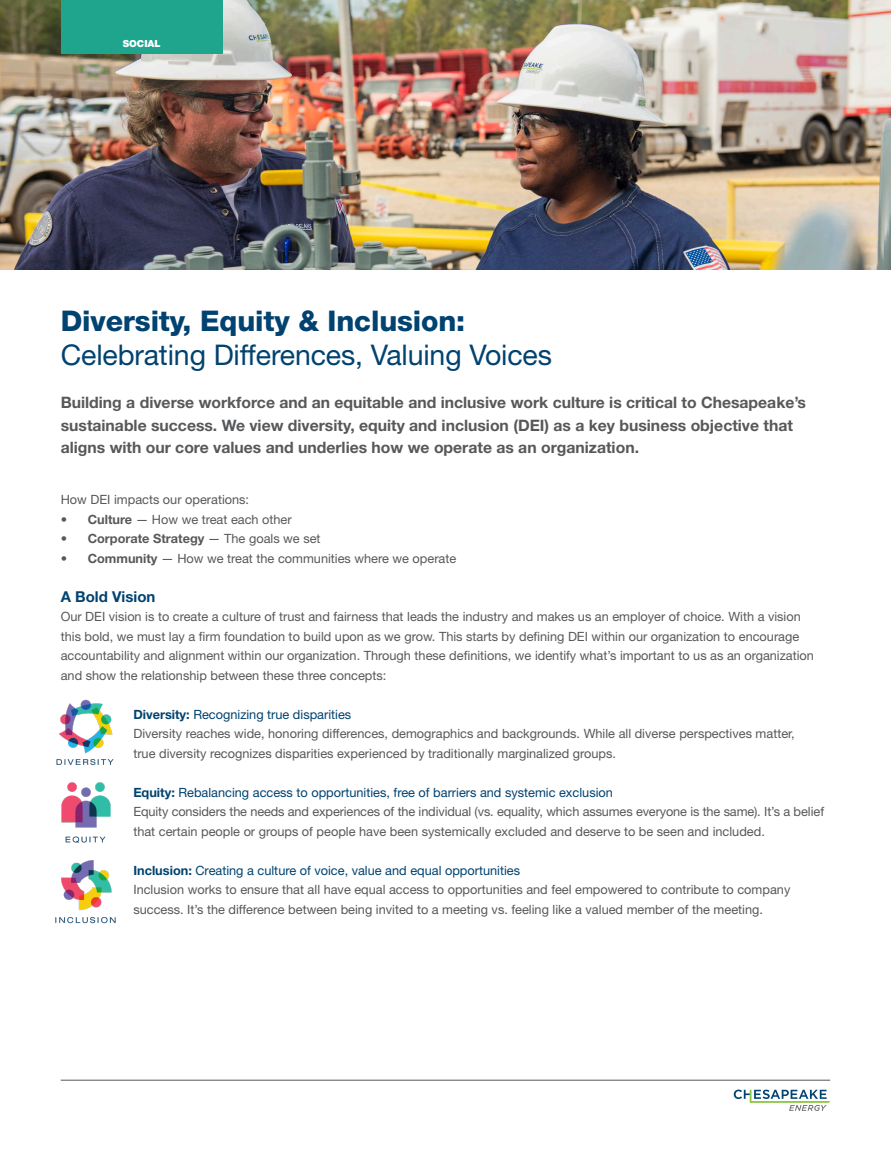
<style>
.page{position:relative;width:891px;height:1161px;background:#fff}
.page>*{position:absolute;margin:0;border:0;box-sizing:border-box;transform-origin:0 0}
.HEADLINE{font:28.5px "Helvetica Neue LT Std";letter-spacing:-.005em;color:#004270}
.HEADLINE-2{font:800 28.5px "Helvetica Neue LT Std";letter-spacing:-.005em;color:#004270}
.INTRO_TEXT{font:700 15.75px/22.5px "Helvetica Neue LT Std";color:#57585a}
.SUBHEAD{font:700 15px "Helvetica Neue LT Std";color:#004270}
.BODY_TEXT{font:12.75px/19.5px "Helvetica Neue LT Std";color:#57585a}
.BODY_TEXT-2{font:12.75px "Helvetica Neue LT Std";color:#004270}
.t1{font:700 12.75px "Helvetica Neue LT Std";color:#57585a}
.INTRO_TEXT-2{font:900 9.75px "Helvetica Neue LT Std";color:#fff}
.s1{font-weight:700}
.s2{font-weight:400}
</style>
<div class="page">
<svg style="left:734px;top:1090px;width:96px;height:21px"></svg>
<hr style="left:61px;top:1080px;width:769px;height:1px;background:#57585a">
<img style="left:0;top:0;width:891px;height:270px">
<div style="left:61px;top:0;width:162px;height:54px;background:#1fa48e"></div>
<img style="left:56px;top:699px;width:58px;height:66px">
<img style="left:61px;top:782px;width:50px;height:61px">
<img style="left:55px;top:860px;width:61px;height:64px">
<p class="INTRO_TEXT-2" style="left:123px;top:38px;width:40px">SOCIAL</p>
<p class="HEADLINE-2" style="left:61px;top:304px;width:406px">Diversity, Equity &amp; Inclusion:</p>
<p class="HEADLINE" style="left:61px;top:338px;width:493px">Celebrating Differences, Valuing Voices</p>
<p class="INTRO_TEXT" style="left:61px;top:391px;width:747px">Building a diverse workforce and an equitable and inclusive work culture is critical to Chesapeake’s sustainable success. We view diversity, equity and inclusion (DEI) as a key business objective that aligns with our core values and underlies how we operate as an organization.</p>
<p class="BODY_TEXT" style="left:61px;top:490px;width:190px">How DEI impacts our operations:</p>
<p class="BODY_TEXT" style="left:61px;top:509px;width:232px"><span class="s1">• Culture</span> — How we treat each other</p>
<p class="t1" style="left:61px;top:531px;width:261px">• Corporate Strategy <span class="s2">— The goals we set</span></p>
<p class="BODY_TEXT" style="left:61px;top:548px;width:397px"><span class="s1">• Community</span> — How we treat the communities where we operate</p>
<p class="SUBHEAD" style="left:61px;top:587px;width:96px">A Bold Vision</p>
<p class="BODY_TEXT" style="left:61px;top:607px;width:755px">Our DEI vision is to create a culture of trust and fairness that leads the industry and makes us an employer of choice. With a vision this bold, we must lay a firm foundation to build upon as we grow. This starts by defining DEI within our organization to encourage accountability and alignment within our organization. Through these definitions, we identify what’s important to us as an organization and show the relationship between these three concepts:</p>
<p class="BODY_TEXT-2" style="left:133px;top:707px;width:219px"><span class="s1">Diversity:</span> Recognizing true disparities</p>
<p class="BODY_TEXT" style="left:133px;top:724px;width:663px">Diversity reaches wide, honoring differences, demographics and backgrounds. While all diverse perspectives matter, true diversity recognizes disparities experienced by traditionally marginalized groups.</p>
<p class="BODY_TEXT-2" style="left:133px;top:785px;width:481px"><span class="s1">Equity:</span> Rebalancing access to opportunities, free of barriers and systemic exclusion</p>
<p class="BODY_TEXT" style="left:133px;top:802px;width:692px">Equity considers the needs and experiences of the individual (vs. equality, which assumes everyone is the same). It’s a belief that certain people or groups of people have been systemically excluded and deserve to be seen and included.</p>
<p class="BODY_TEXT-2" style="left:133px;top:863px;width:388px"><span class="s1">Inclusion:</span> Creating a culture of voice, value and equal opportunities</p>
<p class="BODY_TEXT" style="left:133px;top:880px;width:658px">Inclusion works to ensure that all have equal access to opportunities and feel empowered to contribute to company success. It’s the difference between being invited to a meeting vs. feeling like a valued member of the meeting.</p>
</div>
